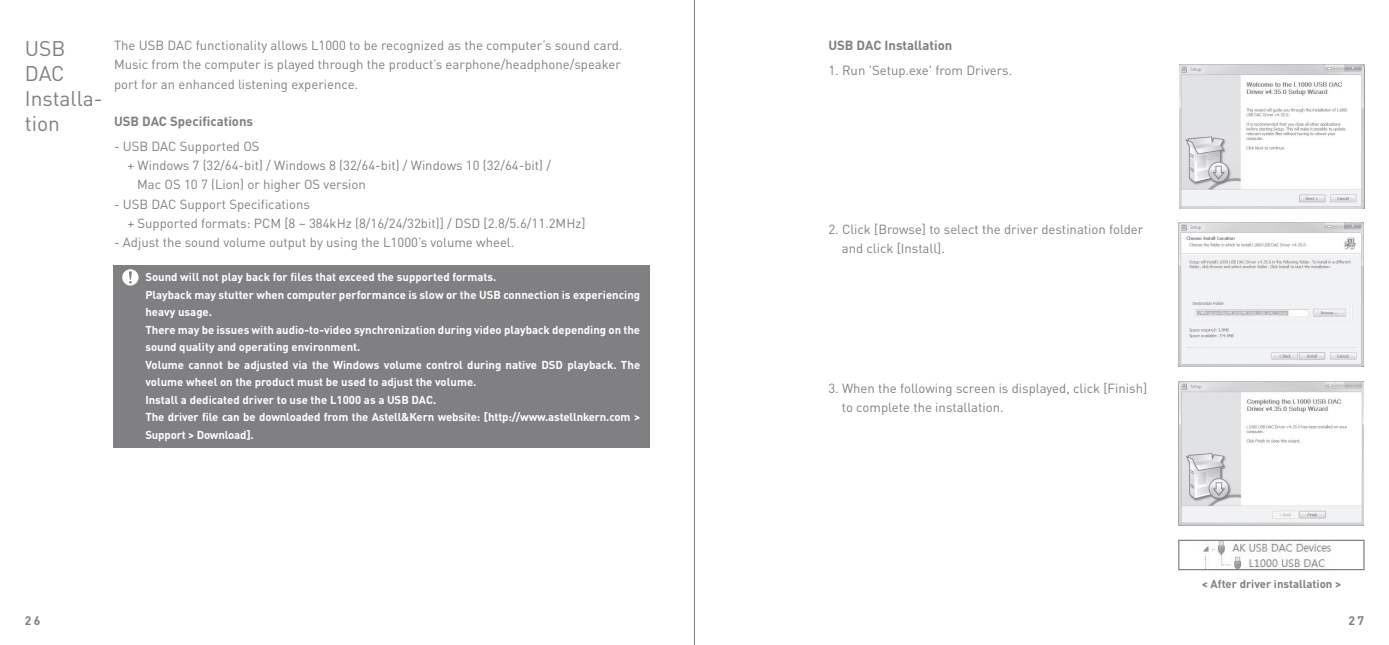
<style>
.page{position:relative;width:1389px;height:645px;background:#fff}
.page>*{position:absolute;margin:0;border:0;box-sizing:border-box;transform-origin:0 0}
.t1{font:21px/25.2px "DINOT";color:#808083}
.t2{font:13.12px/19.2px "DINOT";color:#808083}
.t3{font:700 13.12px "DINOT";color:#808083}
.t4{font:12.25px "Dinbol";color:#808083}
.t5{font:700 11.38px/17.5px "DINOT";color:#fff}
.t6{font:700 11.38px "DINOT";color:#808083}
</style>
<div class="page">
<img style="left:1203px;top:542px;width:128px;height:26px">
<img style="left:1179px;top:65px;width:185px;height:143px">
<img style="left:1179px;top:382px;width:185px;height:143px">
<img style="left:1179px;top:223px;width:185px;height:144px">
<div style="left:1178px;top:540px;width:187px;height:30px;border:1px solid #808083"></div>
<div style="left:114px;top:265px;width:536px;height:183px;background:#808083"></div>
<svg style="left:122px;top:269px;width:17px;height:17px"></svg>
<hr style="left:694px;top:0;width:1px;height:645px;background:#808083">
<p class="t1" style="left:25px;top:35px;width:80px">USB<br>DAC<br>Installa&shy;tion</p>
<p class="t2" style="left:114px;top:35px;width:510px">The USB DAC functionality allows L1000 to be recognized as the computer’s sound card.<br>Music from the computer is played through the product’s earphone/headphone/speaker port for an enhanced listening experience.</p>
<p class="t3" style="left:114px;top:113px;width:141px">USB DAC Specifications</p>
<p class="t2" style="left:114px;top:136px;width:147px">- USB DAC Supported OS</p>
<p class="t2" style="left:127px;top:156px;width:425px">+ Windows 7 (32/64-bit) / Windows 8 (32/64-bit) / Windows 10 (32/64-bit) /</p>
<p class="t2" style="left:137px;top:175px;width:230px">Mac OS 10 7 (Lion) or higher OS version</p>
<p class="t2" style="left:127px;top:194px;width:460px;text-indent:-13px">- USB DAC Support Specifications<br>+ Supported formats: PCM [8 ~ 384kHz (8/16/24/32bit)] / DSD [2.8/5.6/11.2MHz]</p>
<p class="t2" style="left:114px;top:233px;width:402px">- Adjust the sound volume output by using the L1000’s volume wheel.</p>
<p class="t5" style="left:145px;top:268px;width:496px">Sound will not play back for files that exceed the supported formats.<br>Playback may stutter when computer performance is slow or the USB connection is experiencing heavy usage.<br>There may be issues with audio-to-video synchronization during video playback depending on the sound quality and operating environment.<br>Volume cannot be adjusted via the Windows volume control during native DSD playback. The volume wheel on the product must be used to adjust the volume.<br>Install a dedicated driver to use the L1000 as a USB DAC.<br>The driver file can be downloaded from the Astell&amp;Kern website: [http://www.astellnkern.com &gt; Support &gt; Download].</p>
<p class="t4" style="left:25px;top:613px;width:17px">26</p>
<p class="t3" style="left:828px;top:37px;width:126px">USB DAC Installation</p>
<p class="t2" style="left:828px;top:61px;width:185px">1. Run 'Setup.exe' from Drivers.</p>
<p class="t2" style="left:842px;top:219px;width:303px;text-indent:-13px">2. Click [Browse] to select the driver destination folder and click [Install].</p>
<p class="t2" style="left:842px;top:378px;width:307px;text-indent:-13px">3. When the following screen is displayed, click [Finish] to complete the installation.</p>
<p class="t6" style="left:1202px;top:576px;width:141px">&lt; After driver installation &gt;</p>
<p class="t4" style="left:1348px;top:613px;width:17px">27</p>
</div>
